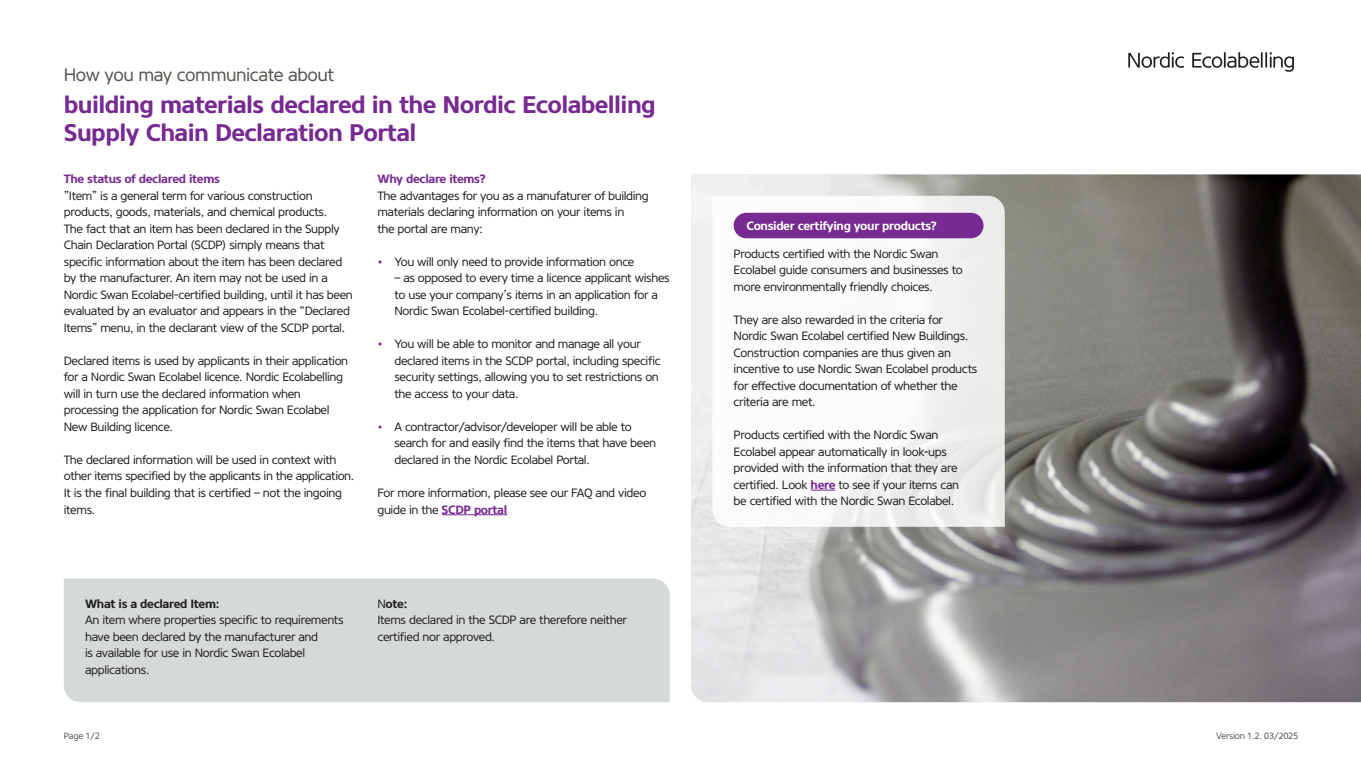
<style>
.page{position:relative;width:1361px;height:766px;background:#fff}
.page>*{position:absolute;margin:0;border:0;box-sizing:border-box;transform-origin:0 0}
.t1{font:700 24px/28.5px "Core Sans NR65";letter-spacing:-.025em;color:#772a91}
.t2{font:18px "Core Sans NR45";letter-spacing:-.025em;color:#52564f}
.t3{font:12px/16.5px "Core Sans NR45";letter-spacing:-.03em;color:#231f20}
.t4{font:700 12px "Core Sans NR65";letter-spacing:-.03em;color:#772a91}
.t5{font:700 12px "Core Sans NR65";letter-spacing:-.03em;color:#fff}
.t6{font:700 12px "Core Sans NR65";letter-spacing:-.03em;color:#231f20}
.t7{font:9px "Core Sans NR45";letter-spacing:-.03em;color:#52564f}
.s1{color:#772a91}
.s2{font-family:"Core Sans NR65";font-weight:700;color:#772a91}
.s3{font-family:"Core Sans NR45";font-weight:400}
</style>
<div class="page">
<img style="left:691px;top:174px;width:670px;height:528px">
<svg style="left:1128px;top:52px;width:56px;height:16px"></svg>
<svg style="left:1192px;top:52px;width:102px;height:20px"></svg>
<svg style="left:712px;top:196px;width:293px;height:330px"></svg>
<div style="left:733px;top:213px;width:250px;height:25px;background:#772a91;border-radius:13px"></div>
<hr style="left:442px;top:514px;width:65px;height:1px;background:#772a91">
<svg style="left:810px;top:489px;width:25px;height:1px"></svg>
<div style="left:64px;top:578px;width:606px;height:124px;background:#d6d9da"></div>
<p class="t2" style="left:64px;top:63px;width:272px">How you may communicate about</p>
<p class="t1" style="left:64px;top:90px;width:593px">building materials declared in the Nordic Ecolabelling<br>Supply Chain Declaration Portal</p>
<p class="t4" style="left:64px;top:171px;width:158px">The status of declared items</p>
<p class="t3" style="left:64px;top:187px;width:265px">”Item” is a general term for various construction products, goods, materials, and chemical products.</p>
<p class="t3" style="left:64px;top:220px;width:291px">The fact that an item has been declared in the Supply Chain Declaration Portal (SCDP) simply means that specific information about the item has been declared by the manufacturer. An item may not be used in a Nordic Swan Ecolabel-certified building, until it has been evaluated by an evaluator and appears in the “Declared Items” menu, in the declarant view of the SCDP portal.</p>
<p class="t3" style="left:64px;top:352px;width:286px">Declared items is used by applicants in their application for a Nordic Swan Ecolabel licence. Nordic Ecolabelling will in turn use the declared information when processing the application for Nordic Swan Ecolabel New Building licence.</p>
<p class="t3" style="left:64px;top:451px;width:292px">The declared information will be used in context with other items specified by the applicants in the application.<br>It is the final building that is certified – not the ingoing items.</p>
<p class="t4" style="left:377px;top:171px;width:110px">Why declare items?</p>
<p class="t3" style="left:377px;top:187px;width:273px">The advantages for you as a manufaturer of building materials declaring information on your items in<br>the portal are many:</p>
<p class="t3" style="left:377px;top:253px;width:258px"><span class="s1">•</span> You will only need to provide information once</p>
<p class="t3" style="left:394px;top:270px;width:277px">– as opposed to every time a licence applicant wishes to use your company’s items in an application for a<br>Nordic Swan Ecolabel-certified building.</p>
<p class="t3" style="left:394px;top:336px;width:268px;text-indent:-17px"><span class="s1">•</span> You will be able to monitor and manage all your declared items in the SCDP portal, including specific security settings, allowing you to set restrictions on the access to your data.</p>
<p class="t3" style="left:394px;top:418px;width:263px;text-indent:-17px"><span class="s1">•</span> A contractor/advisor/developer will be able to search for and easily find the items that have been declared in the Nordic Ecolabel Portal.</p>
<p class="t3" style="left:377px;top:484px;width:270px">For more information, please see our FAQ and video guide in the <span class="s2">SCDP portal</span></p>
<p class="t6" style="left:85px;top:595px;width:136px">What is a declared Item:</p>
<p class="t3" style="left:85px;top:611px;width:260px">An item where properties specific to requirements have been declared by the manufacturer and<br>is available for use in Nordic Swan Ecolabel applications.</p>
<p class="t6" style="left:377px;top:595px;width:31px"><span class="s3">N</span>ote:</p>
<p class="t3" style="left:377px;top:611px;width:251px">Items declared in the SCDP are therefore neither certified nor approved.</p>
<p class="t5" style="left:746px;top:218px;width:192px">Consider certifying your products?</p>
<p class="t3" style="left:733px;top:245px;width:230px">Products certified with the Nordic Swan<br>Ecolabel guide consumers and businesses to more environmentally friendly choices.</p>
<p class="t3" style="left:733px;top:311px;width:236px">They are also rewarded in the criteria for<br>Nordic Swan Ecolabel certified New Buildings.</p>
<p class="t3" style="left:733px;top:344px;width:245px">Construction companies are thus given an incentive to use Nordic Swan Ecolabel products for effective documentation of whether the criteria are met.</p>
<p class="t3" style="left:733px;top:427px;width:227px">Products certified with the Nordic Swan Ecolabel appear automatically in look-ups provided with the information that they are certified. Look <span class="s2">here</span> to see if your items can be certified with the Nordic Swan Ecolabel.</p>
<p class="t7" style="left:64px;top:729px;width:38px">Page 1/2</p>
<p class="t7" style="left:1216px;top:729px;width:84px">Version 1.2. 03/2025</p>
</div>
